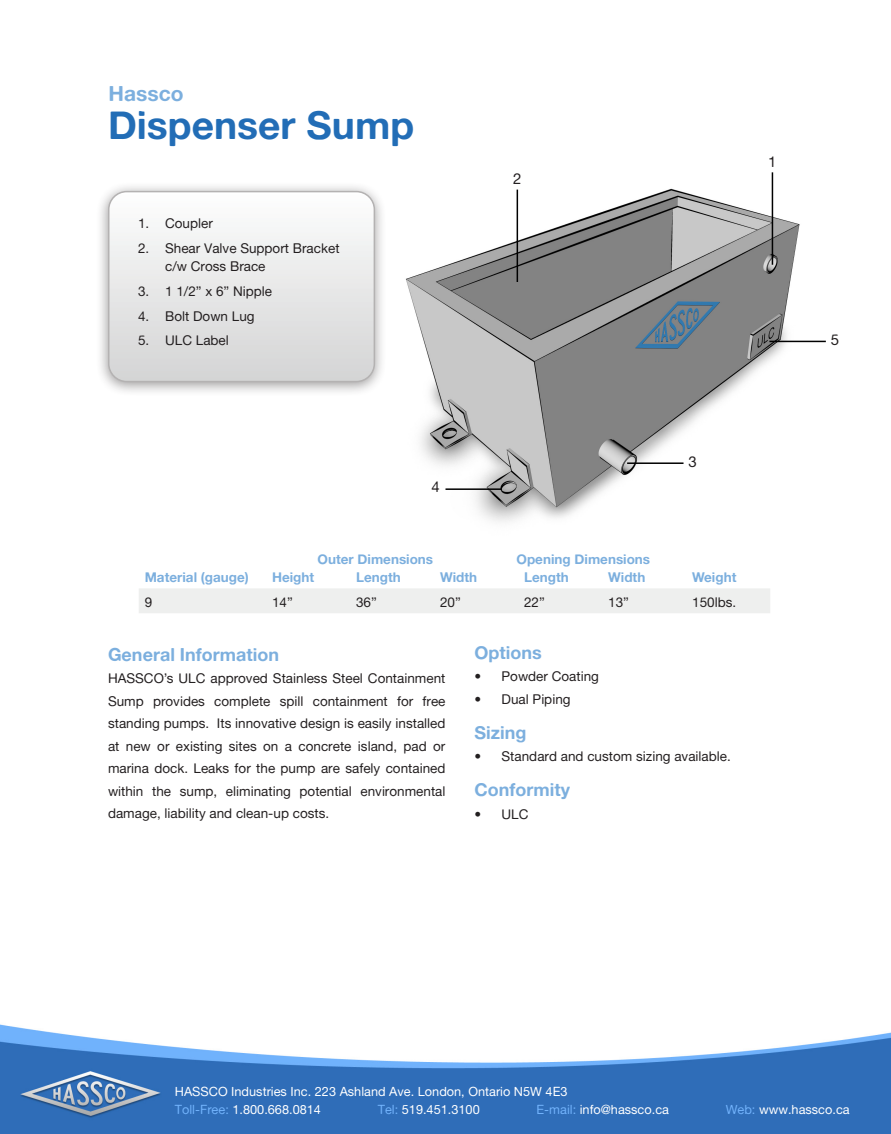
<style>
.page{position:relative;width:891px;height:1134px;background:#fff}
.page>*{position:absolute;margin:0;border:0;box-sizing:border-box;transform-origin:0 0}
.Tank_Name{font:39px "Alte Haas Grotesk Bold";color:#226db6}
._14pt_Light_Blue_Hea{font:21px "Alte Haas Grotesk Bold";color:#7cafde}
.General_Info_Header{font:18px "Alte Haas Grotesk Bold";color:#7cafde}
.t1{font:15px "Alte Haas Grotesk";color:#231f20}
.t2{font:13.5px/22.5px "Alte Haas Grotesk";color:#231f20}
.Spec_Table_Header{font:13.5px "Alte Haas Grotesk Bold";color:#7cafde}
.t3{font:12.75px/18px "Alte Haas Grotesk";color:#fff}
.s1{color:#71b2fb}
</style>
<div class="page">
<img style="left:0;top:1024px;width:891px;height:110px">
<img style="left:406px;top:172px;width:420px;height:350px">
<div style="left:96px;top:182px;width:291px;height:215px;background:#231f20;opacity:.45"></div>
<svg style="left:109px;top:192px;width:265px;height:190px"></svg>
<div style="left:108px;top:191px;width:267px;height:191px;border:2px solid #b4b2b2;border-radius:18px"></div>
<div style="left:139px;top:588px;width:631px;height:25px;background:#eeefee"></div>
<hr style="left:517px;top:190px;width:1px;height:92px;background:#000">
<hr style="left:772px;top:172px;width:1px;height:93px;background:#000">
<hr style="left:627px;top:462px;width:57px;height:2px;background:#000">
<hr style="left:769px;top:341px;width:57px;height:1px;background:#000">
<hr style="left:446px;top:488px;width:56px;height:2px;background:#000">
<p class="_14pt_Light_Blue_Hea" style="left:109px;top:81px;width:77px">Hassco</p>
<p class="Tank_Name" style="left:108px;top:100px;width:308px">Dispenser Sump</p>
<p class="t2" style="left:138px;top:212px;width:76px">1. Coupler</p>
<p class="t2" style="left:165px;top:239px;width:176px;line-height:18px;text-indent:-27px">2. Shear Valve Support Bracket c/w Cross Brace</p>
<p class="t2" style="left:138px;top:280px;width:136px">3. 1 1/2” x 6” Nipple</p>
<p class="t2" style="left:138px;top:304px;width:118px">4. Bolt Down Lug</p>
<p class="t2" style="left:138px;top:329px;width:92px">5. ULC Label</p>
<p class="t1" style="left:513px;top:170px;width:10px">2</p>
<p class="t1" style="left:768px;top:152px;width:10px">1</p>
<p class="t1" style="left:431px;top:478px;width:10px">4</p>
<p class="Spec_Table_Header" style="left:318px;top:550px;width:117px">Outer Dimensions</p>
<p class="Spec_Table_Header" style="left:517px;top:550px;width:135px">Opening Dimensions</p>
<p class="t1" style="left:689px;top:452px;width:10px">3</p>
<p class="Spec_Table_Header" style="left:145px;top:569px;width:106px">Material (gauge)</p>
<p class="Spec_Table_Header" style="left:272px;top:569px;width:44px">Height</p>
<p class="Spec_Table_Header" style="left:356px;top:569px;width:46px">Length</p>
<p class="Spec_Table_Header" style="left:440px;top:569px;width:39px">Width</p>
<p class="Spec_Table_Header" style="left:524px;top:569px;width:46px">Length</p>
<p class="Spec_Table_Header" style="left:608px;top:569px;width:39px">Width</p>
<p class="Spec_Table_Header" style="left:692px;top:569px;width:46px">Weight</p>
<p class="t2" style="left:145px;top:591px;width:9px">9</p>
<p class="t2" style="left:272px;top:591px;width:22px">14”</p>
<p class="t2" style="left:356px;top:591px;width:22px">36”</p>
<p class="t2" style="left:440px;top:591px;width:22px">20”</p>
<p class="t2" style="left:524px;top:591px;width:22px">22”</p>
<p class="t2" style="left:608px;top:591px;width:22px">13”</p>
<p class="t2" style="left:692px;top:591px;width:46px">150lbs.</p>
<p class="General_Info_Header" style="left:108px;top:643px;width:173px">General Information</p>
<p class="t2" style="left:108px;top:667px;width:339px;text-align:justify">HASSCO’s ULC approved Stainless Steel Containment Sump provides complete spill containment for free standing pumps. Its innovative design is easily installed at new or existing sites on a concrete island, pad or marina dock. Leaks for the pump are safely contained within the sump, eliminating potential environmental damage, liability and clean-up costs.</p>
<p class="General_Info_Header" style="left:475px;top:641px;width:69px">Options</p>
<p class="t2" style="left:475px;top:665px;width:126px">• Powder Coating</p>
<p class="t2" style="left:475px;top:688px;width:98px">• Dual Piping</p>
<p class="General_Info_Header" style="left:475px;top:721px;width:53px">Sizing</p>
<p class="t2" style="left:475px;top:745px;width:258px">• Standard and custom sizing available.</p>
<p class="General_Info_Header" style="left:475px;top:779px;width:97px">Conformity</p>
<p class="t2" style="left:475px;top:803px;width:55px">• ULC</p>
<p class="t1" style="left:831px;top:330px;width:10px">5</p>
<p class="t3" style="left:175px;top:1082px;width:394px">HASSCO Industries Inc. 223 Ashland Ave. London, Ontario N5W 4E3<br><span class="s1">Toll-Free:</span> 1.800.668.0814</p>
<p class="t3" style="left:378px;top:1100px;width:104px"><span class="s1">Tel:</span> 519.451.3100</p>
<p class="t3" style="left:537px;top:1100px;width:134px"><span class="s1">E-mail:</span> info@hassco.ca</p>
<p class="t3" style="left:726px;top:1100px;width:125px"><span class="s1">Web:</span> www.hassco.ca</p>
</div>
